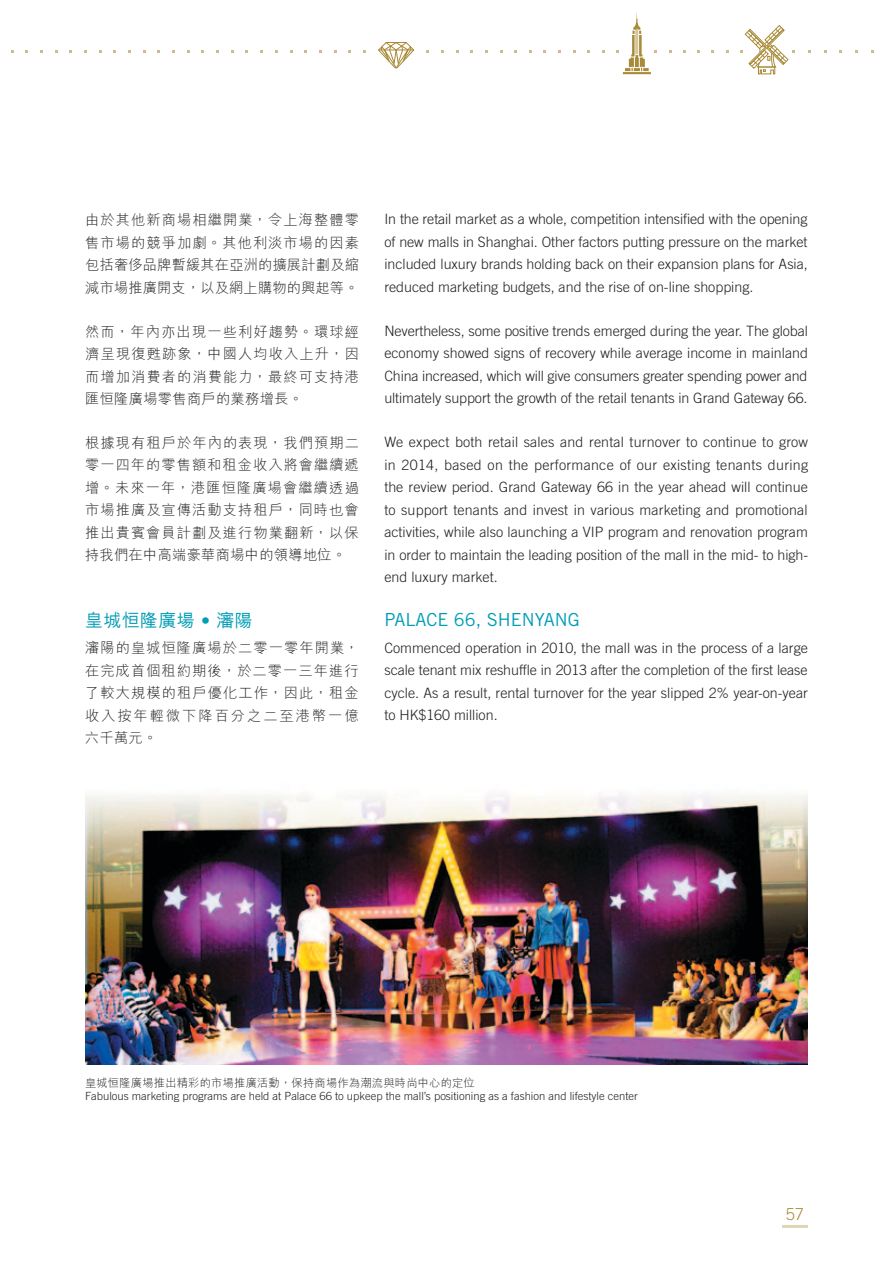
<style>
.page{position:relative;width:893px;height:1263px;background:#fff}
.page>*{position:absolute;margin:0;border:0;box-sizing:border-box;transform-origin:0 0}
.t1{font:18px "Trade Gothic LT Std";color:#009db5}
.t2{font:500 18px "M Hei HK";letter-spacing:.02em;color:#009db5}
.t3{font:300 16.5px "Trade Gothic LT Std";color:#a88a37}
.t4{font:300 14.25px/22.5px "Trade Gothic LT Std";color:#231f20;text-align:justify}
.t5{font:300 14.25px/22.5px "M Hei HK";letter-spacing:.075em;color:#231f20;text-align:justify}
.t6{font:300 11.25px "Trade Gothic LT Std";color:#231f20}
.t7{font:300 11.25px "M Hei HK";letter-spacing:.02em;color:#231f20}
.s1{font-family:"Trade Gothic LT Std";font-weight:400}
</style>
<div class="page">
<svg style="left:378px;top:42px;width:37px;height:27px"></svg>
<svg style="left:616px;top:13px;width:41px;height:61px"></svg>
<svg style="left:740px;top:25px;width:55px;height:49px"></svg>
<img style="left:85px;top:794px;width:723px;height:270px">
<hr style="left:782px;top:1225px;width:26px;height:3px;background:#e1d4b6">
<p class="t5" style="left:85px;top:209px;width:275px">由於其他新商場相繼開業，令上海整體零售市場的競爭加劇。其他利淡市場的因素包括奢侈品牌暫緩其在亞洲的擴展計劃及縮減市場推廣開支，以及網上購物的興起等。</p>
<p class="t5" style="left:85px;top:320px;width:275px">然而，年內亦出現一些利好趨勢。環球經濟呈現復甦跡象，中國人均收入上升，因而增加消費者的消費能力，最終可支持港匯恒隆廣場零售商戶的業務增長。</p>
<p class="t5" style="left:85px;top:431px;width:275px">根據現有租戶於年內的表現，我們預期二零一四年的零售額和租金收入將會繼續遞增。未來一年，港匯恒隆廣場會繼續透過市場推廣及宣傳活動支持租戶，同時也會推出貴賓會員計劃及進行物業翻新，以保持我們在中高端豪華商場中的領導地位。</p>
<p class="t2" style="left:85px;top:607px;width:169px">皇城恒隆廣場 <span class="s1">•</span> 瀋陽</p>
<p class="t5" style="left:85px;top:637px;width:275px">瀋陽的皇城恒隆廣場於二零一零年開業，在完成首個租約期後，於二零一三年進行了較大規模的租戶優化工作，因此，租金收入按年輕微下降百分之二至港幣一億六千萬元。</p>
<p class="t4" style="left:384px;top:208px;width:425px">In the retail market as a whole, competition intensified with the opening of new malls in Shanghai. Other factors putting pressure on the market included luxury brands holding back on their expansion plans for Asia, reduced marketing budgets, and the rise of on-line shopping.</p>
<p class="t4" style="left:384px;top:319px;width:425px">Nevertheless, some positive trends emerged during the year. The global economy showed signs of recovery while average income in mainland China increased, which will give consumers greater spending power and ultimately support the growth of the retail tenants in Grand Gateway 66.</p>
<p class="t4" style="left:384px;top:430px;width:425px">We expect both retail sales and rental turnover to continue to grow in 2014, based on the performance of our existing tenants during the review period. Grand Gateway 66 in the year ahead will continue to support tenants and invest in various marketing and promotional activities, while also launching a VIP program and renovation program in order to maintain the leading position of the mall in the mid- to high&shy;end luxury market.</p>
<p class="t1" style="left:384px;top:608px;width:22px">PALACE</p>
<p class="t1" style="left:454px;top:608px;width:124px">66, SHENYANG</p>
<p class="t4" style="left:384px;top:636px;width:425px">Commenced operation in 2010, the mall was in the process of a large scale tenant mix reshuffle in 2013 after the completion of the first lease cycle. As a result, rental turnover for the year slipped 2% year-on-year to HK$160 million.</p>
<p class="t7" style="left:85px;top:1077px;width:391px">皇城恒隆廣場推出精彩的市場推廣活動，保持商場作為潮流與時尚中心的定位</p>
<p class="t6" style="left:85px;top:1090px;width:554px">Fabulous marketing programs are held at Palace 66 to upkeep the mall’s positioning as a fashion and lifestyle center</p>
<p class="t3" style="left:786px;top:1204px;width:20px">57</p>
</div>
